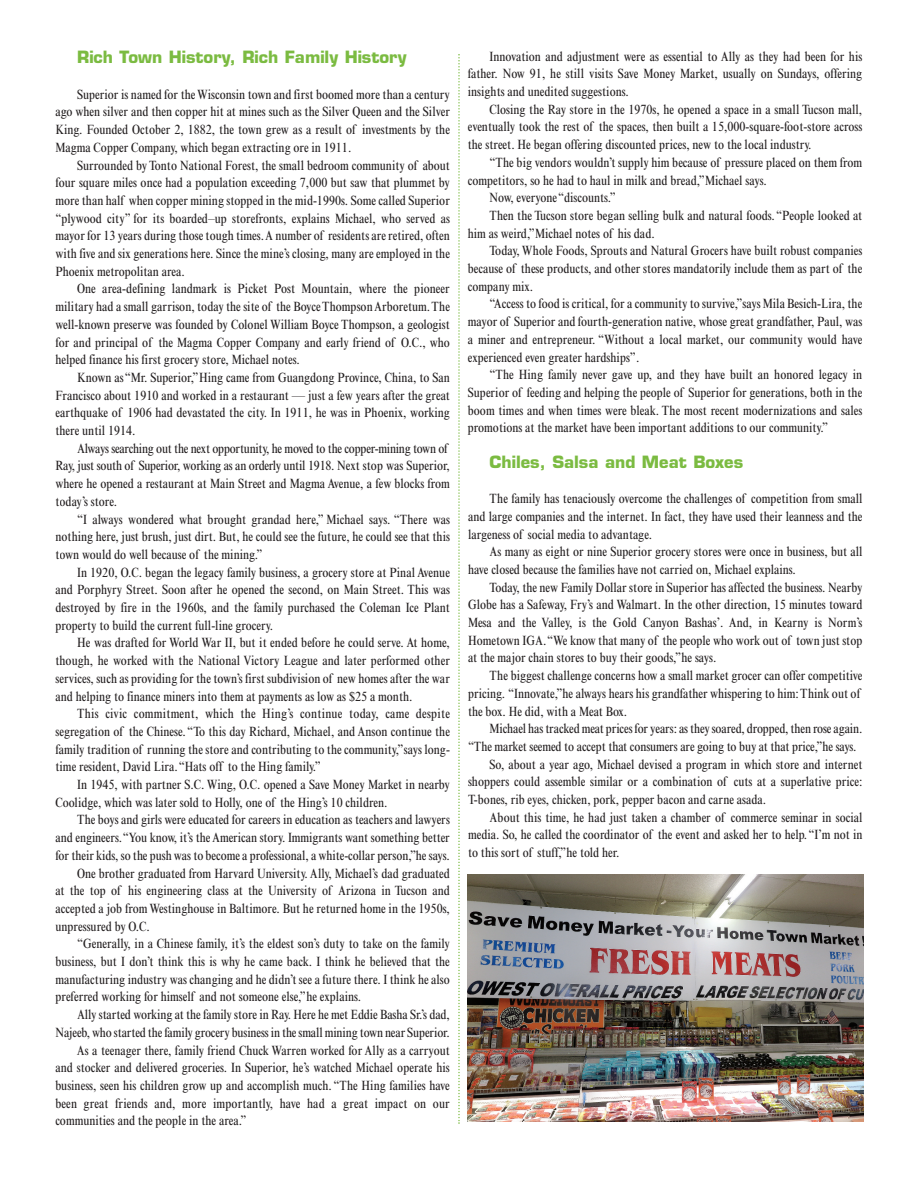
<style>
.page{position:relative;width:918px;height:1188px;background:#fff}
.page>*{position:absolute;margin:0;border:0;box-sizing:border-box;transform-origin:0 0}
.t1{font:700 16.5px "Eurostile";color:#7bbb41}
.t2{font:condensed 13.5px/17.7px "Times New Roman";color:#231f20;text-align:justify}
.t3{font:condensed 13.5px/17.7px "Times New Roman";letter-spacing:-.02em;color:#231f20}
</style>
<div class="page">
<svg style="left:458px;top:54px;width:2px;height:1070px"></svg>
<img style="left:468px;top:875px;width:396px;height:247px">
<p class="t1" style="left:77px;top:51px;width:331px">Rich Town History, Rich Family History</p>
<p class="t2" style="left:55px;top:87px;width:396px;text-indent:22px">Superior is named for theWisconsin town and first boomed more than a century ago when silver and then copper hit at mines such as the Silver Queen and the Silver King. Founded October 2, 1882, the town grew as a result of investments by the Magma Copper Company, which began extracting ore in 1911.</p>
<p class="t2" style="left:55px;top:157px;width:396px;text-indent:22px">Surrounded by Tonto National Forest, the small bedroom community of about four square miles once had a population exceeding 7,000 but saw that plummet by more than half when copper mining stopped in the mid-1990s. Some called Superior “plywood city” for its boarded–up storefronts, explains Michael, who served as mayor for 13 years during those tough times.A number of residents are retired, often with five and six generations here. Since the mine’s closing, many are employed in the Phoenix metropolitan area.</p>
<p class="t2" style="left:55px;top:281px;width:396px;text-indent:22px">One area-defining landmark is Picket Post Mountain, where the pioneer military had a small garrison, today the site of the BoyceThompsonArboretum.The well-known preserve was founded by Colonel William Boyce Thompson, a geologist for and principal of the Magma Copper Company and early friend of O.C., who helped finance his first grocery store, Michael notes.</p>
<p class="t2" style="left:55px;top:370px;width:396px;text-indent:22px">Known as“Mr. Superior,”Hing came from Guangdong Province, China, to San Francisco about 1910 and worked in a restaurant –– just a few years after the great earthquake of 1906 had devastated the city. In 1911, he was in Phoenix, working there until 1914.</p>
<p class="t3" style="left:56px;top:441px;width:396px;text-indent:22px">Always searching out the next opportunity, he moved to the copper-mining town of Ray, just south of Superior, working as an orderly until 1918. Next stop was Superior, where he opened a restaurant at Main Street and Magma Avenue, a few blocks from today’s store.</p>
<p class="t2" style="left:56px;top:511px;width:396px;text-indent:22px">“I always wondered what brought grandad here,” Michael says. “There was nothing here, just brush, just dirt. But, he could see the future, he could see that this town would do well because of the mining.”</p>
<p class="t2" style="left:56px;top:564px;width:396px;text-indent:22px">In 1920, O.C. began the legacy family business, a grocery store at Pinal Avenue and Porphyry Street. Soon after he opened the second, on Main Street. This was destroyed by fire in the 1960s, and the family purchased the Coleman Ice Plant property to build the current full-line grocery.</p>
<p class="t2" style="left:56px;top:635px;width:396px;text-indent:22px">He was drafted for World War II, but it ended before he could serve. At home, though, he worked with the National Victory League and later performed other services, such as providing for the town’s first subdivision of new homes after the war and helping to finance miners into them at payments as low as $25 a month.</p>
<p class="t2" style="left:56px;top:706px;width:396px;text-indent:22px">This civic commitment, which the Hing’s continue today, came despite segregation of the Chinese.“To this day Richard, Michael, and Anson continue the family tradition of running the store and contributing to the community,”says long&shy;time resident, David Lira.“Hats off to the Hing family.”</p>
<p class="t2" style="left:56px;top:777px;width:396px;text-indent:22px">In 1945, with partner S.C. Wing, O.C. opened a Save Money Market in nearby<br>Coolidge, which was later sold to Holly, one of the Hing’s 10 children.</p>
<p class="t2" style="left:77px;top:812px;width:374px">The boys and girls were educated for careers in education as teachers and lawyers</p>
<p class="t2" style="left:55px;top:830px;width:396px">and engineers.“You know, it’s theAmerican story. Immigrants want something better</p>
<p class="t2" style="left:55px;top:848px;width:396px">for their kids, so the push was to become a professional, a white-collar person,”he says.</p>
<p class="t2" style="left:77px;top:865px;width:374px">One brother graduated from Harvard University. Ally, Michael’s dad graduated</p>
<p class="t2" style="left:55px;top:883px;width:396px">at the top of his engineering class at the University of Arizona in Tucson and</p>
<p class="t2" style="left:55px;top:901px;width:396px">accepted a job fromWestinghouse in Baltimore. But he returned home in the 1950s,</p>
<p class="t2" style="left:55px;top:918px;width:96px">unpressured by O.C.</p>
<p class="t2" style="left:77px;top:936px;width:374px">“Generally, in a Chinese family, it’s the eldest son’s duty to take on the family</p>
<p class="t2" style="left:55px;top:954px;width:396px">business, but I don’t think this is why he came back. I think he believed that the</p>
<p class="t2" style="left:55px;top:972px;width:396px">manufacturing industry was changing and he didn’t see a future there. I think he also</p>
<p class="t2" style="left:55px;top:989px;width:307px">preferred working for himself and not someone else,”he explains.</p>
<p class="t2" style="left:77px;top:1007px;width:374px">Ally started working at the family store in Ray. Here he met Eddie Basha Sr.’s dad,</p>
<p class="t2" style="left:55px;top:1025px;width:396px">Najeeb,who started thefamily grocery businessin thesmallmining town near Superior.</p>
<p class="t2" style="left:77px;top:1042px;width:374px">As a teenager there, family friend Chuck Warren worked for Ally as a carryout</p>
<p class="t2" style="left:55px;top:1060px;width:396px">and stocker and delivered groceries. In Superior, he’s watched Michael operate his</p>
<p class="t2" style="left:55px;top:1078px;width:396px">business, seen his children grow up and accomplish much. “The Hing families have</p>
<p class="t2" style="left:55px;top:1095px;width:396px">been great friends and, more importantly, have had a great impact on our</p>
<p class="t2" style="left:55px;top:1113px;width:193px">communities and the people in the area.”</p>
<p class="t2" style="left:468px;top:48px;width:396px;text-indent:22px">Innovation and adjustment were as essential to Ally as they had been for his father. Now 91, he still visits Save Money Market, usually on Sundays, offering insights and unedited suggestions.</p>
<p class="t2" style="left:468px;top:101px;width:396px;text-indent:22px">Closing the Ray store in the 1970s, he opened a space in a small Tucson mall, eventually took the rest of the spaces, then built a 15,000-square-foot-store across the street. He began offering discounted prices, new to the local industry.</p>
<p class="t2" style="left:489px;top:155px;width:374px">“The big vendors wouldn’t supply him because of pressure placed on them from</p>
<p class="t2" style="left:468px;top:172px;width:300px">competitors, so he had to haul in milk and bread,”Michael says.</p>
<p class="t2" style="left:489px;top:190px;width:128px">Now, everyone“discounts.”</p>
<p class="t2" style="left:489px;top:208px;width:374px">Then the Tucson store began selling bulk and natural foods.“People looked at</p>
<p class="t2" style="left:468px;top:225px;width:188px">him as weird,”Michael notes of his dad.</p>
<p class="t2" style="left:489px;top:243px;width:374px">Today, Whole Foods, Sprouts and Natural Grocers have built robust companies</p>
<p class="t2" style="left:468px;top:261px;width:396px">because of these products, and other stores mandatorily include them as part of the</p>
<p class="t2" style="left:468px;top:278px;width:67px">company mix.</p>
<p class="t2" style="left:489px;top:296px;width:374px">“Access to food is critical, for a community to survive,”says Mila Besich-Lira, the</p>
<p class="t2" style="left:468px;top:314px;width:396px">mayor of Superior and fourth-generation native, whose great grandfather, Paul, was</p>
<p class="t2" style="left:468px;top:332px;width:396px">a miner and entrepreneur. “Without a local market, our community would have</p>
<p class="t2" style="left:468px;top:349px;width:173px">experienced even greater hardships”.</p>
<p class="t2" style="left:489px;top:367px;width:374px">“The Hing family never gave up, and they have built an honored legacy in</p>
<p class="t2" style="left:468px;top:385px;width:396px">Superior of feeding and helping the people of Superior for generations, both in the</p>
<p class="t2" style="left:468px;top:402px;width:396px">boom times and when times were bleak. The most recent modernizations and sales</p>
<p class="t2" style="left:468px;top:420px;width:362px">promotions at the market have been important additions to our community.”</p>
<p class="t1" style="left:490px;top:455px;width:255px">Chiles, Salsa and Meat Boxes</p>
<p class="t2" style="left:468px;top:491px;width:396px;text-indent:22px">The family has tenaciously overcome the challenges of competition from small and large companies and the internet. In fact, they have used their leanness and the largeness of social media to advantage.</p>
<p class="t2" style="left:468px;top:544px;width:396px;text-indent:22px">As many as eight or nine Superior grocery stores were once in business, but all have closed because the families have not carried on, Michael explains.</p>
<p class="t2" style="left:468px;top:579px;width:396px;text-indent:22px">Today, the new Family Dollar store in Superior has affected the business. Nearby Globe has a Safeway, Fry’s and Walmart. In the other direction, 15 minutes toward Mesa and the Valley, is the Gold Canyon Bashas’. And, in Kearny is Norm’s Hometown IGA.“We know that many of the people who work out of town just stop at the major chain stores to buy their goods,”he says.</p>
<p class="t2" style="left:468px;top:668px;width:396px;text-align:left;text-indent:22px">The biggest challenge concerns how a small market grocer can offer competitive pricing. “Innovate,”he always hears his grandfather whispering to him:Think out of the box. He did, with a Meat Box.</p>
<p class="t2" style="left:490px;top:721px;width:374px">Michael hastrackedmeat pricesforyears:astheysoared, dropped,then roseagain.</p>
<p class="t2" style="left:468px;top:739px;width:390px">“The market seemed to accept that consumers are going to buy at that price,”he says.</p>
<p class="t2" style="left:490px;top:756px;width:374px">So, about a year ago, Michael devised a program in which store and internet</p>
<p class="t2" style="left:468px;top:774px;width:396px">shoppers could assemble similar or a combination of cuts at a superlative price:</p>
<p class="t2" style="left:468px;top:792px;width:300px">T-bones, rib eyes, chicken, pork, pepper bacon and carne asada.</p>
<p class="t2" style="left:490px;top:809px;width:374px">About this time, he had just taken a chamber of commerce seminar in social</p>
<p class="t2" style="left:468px;top:827px;width:396px">media. So, he called the coordinator of the event and asked her to help.“I’m not in</p>
<p class="t2" style="left:468px;top:845px;width:153px">to this sort of stuff,”he told her.</p>
</div>
